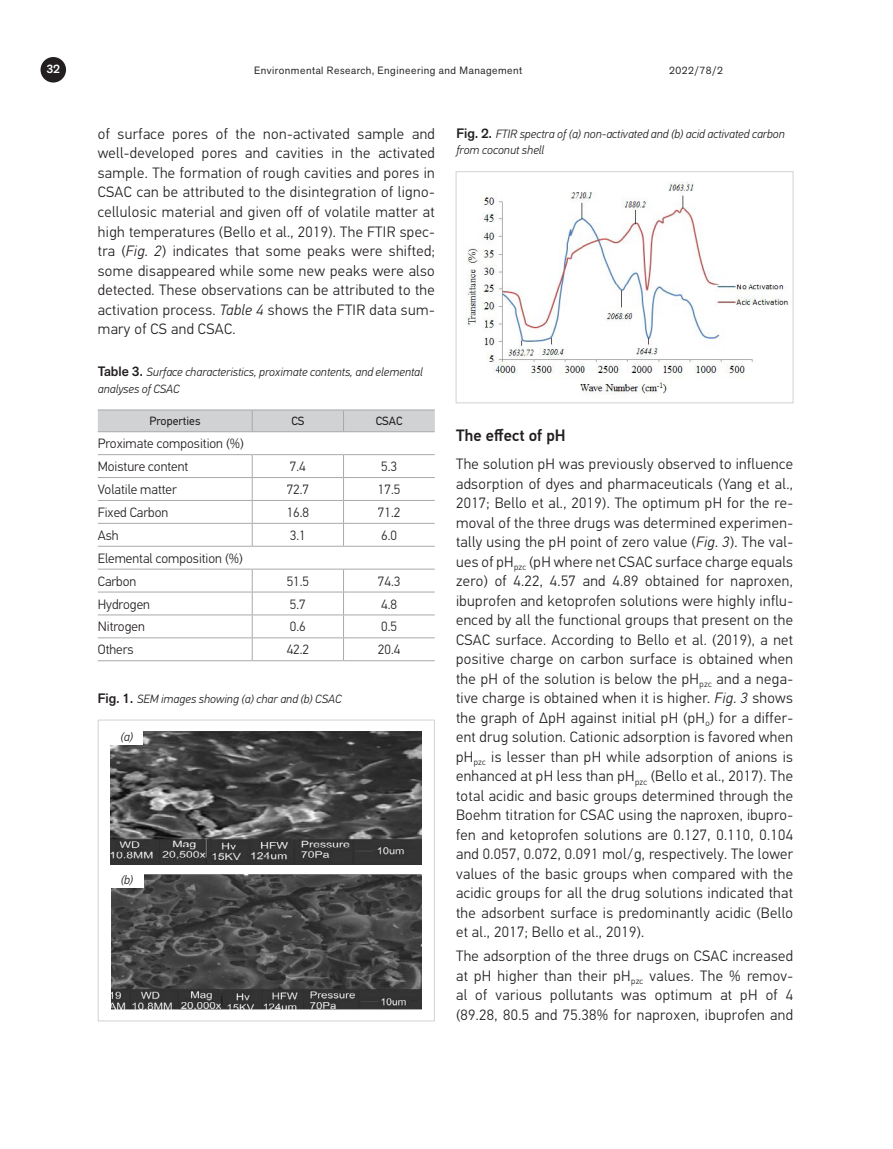
<style>
.page{position:relative;width:893px;height:1149px;background:#fff}
.page>*{position:absolute;margin:0;border:0;box-sizing:border-box;transform-origin:0 0}
.Skyrelis_mazas{font:500 16.5px "PF Din Text Pro";color:#231f20}
.tekstas_EREM{font:300 15px/19.5px "PF Din Text Pro";letter-spacing:.025em;color:#231f20;text-align:justify}
.Table__normal{font:300 13.5px "PF Din Text Pro";color:#231f20}
.Figure__title{font:italic 300 12.45px "PF Din Text Pro";color:#231f20}
.Figure__title-2{font:italic 300 12px/16.5px "PF Din Text Pro";color:#231f20}
.Table__header{font:12px "PF Din Text Pro";color:#231f20}
.t1{font:500 12px "Akzid Grtsk Next";color:#fff}
.t2{font:10.5px "Akzid Grtsk Next";letter-spacing:.05em;color:#231f20}
.s1{font-style:italic}
.s2{font-family:"Akzid Grtsk Next";font-weight:500;font-style:normal;font-size:13.5px}
</style>
<div class="page">
<div style="left:41px;top:57px;width:25px;height:25px;background:#231f20;border-radius:50%"></div>
<hr style="left:98px;top:409px;width:154px;height:1px;background:#a8a9ad">
<hr style="left:252px;top:409px;width:91px;height:1px;background:#a8a9ad">
<hr style="left:343px;top:409px;width:92px;height:1px;background:#a8a9ad">
<div style="left:98px;top:410px;width:337px;height:21px;background:#d1d2d4"></div>
<hr style="left:98px;top:431px;width:154px;height:1px;background:#a8a9ad">
<hr style="left:252px;top:431px;width:91px;height:1px;background:#a8a9ad">
<hr style="left:343px;top:431px;width:92px;height:1px;background:#a8a9ad">
<hr style="left:98px;top:454px;width:154px;height:1px;background:#a8a9ad">
<hr style="left:252px;top:454px;width:91px;height:1px;background:#a8a9ad">
<hr style="left:343px;top:454px;width:92px;height:1px;background:#a8a9ad">
<hr style="left:98px;top:477px;width:154px;height:1px;background:#a8a9ad">
<hr style="left:252px;top:477px;width:91px;height:1px;background:#a8a9ad">
<hr style="left:343px;top:477px;width:92px;height:1px;background:#a8a9ad">
<hr style="left:98px;top:500px;width:154px;height:1px;background:#a8a9ad">
<hr style="left:252px;top:500px;width:91px;height:1px;background:#a8a9ad">
<hr style="left:343px;top:500px;width:92px;height:1px;background:#a8a9ad">
<hr style="left:98px;top:523px;width:154px;height:1px;background:#a8a9ad">
<hr style="left:252px;top:523px;width:91px;height:1px;background:#a8a9ad">
<svg style="left:252px;top:455px;width:1px;height:90px"></svg>
<hr style="left:343px;top:523px;width:92px;height:1px;background:#a8a9ad">
<svg style="left:343px;top:455px;width:1px;height:90px"></svg>
<hr style="left:98px;top:545px;width:154px;height:1px;background:#a8a9ad">
<hr style="left:252px;top:545px;width:91px;height:1px;background:#a8a9ad">
<hr style="left:343px;top:545px;width:92px;height:1px;background:#a8a9ad">
<hr style="left:98px;top:568px;width:154px;height:1px;background:#a8a9ad">
<hr style="left:252px;top:568px;width:91px;height:1px;background:#a8a9ad">
<hr style="left:343px;top:568px;width:92px;height:1px;background:#a8a9ad">
<hr style="left:98px;top:591px;width:154px;height:1px;background:#a8a9ad">
<hr style="left:252px;top:591px;width:91px;height:1px;background:#a8a9ad">
<hr style="left:343px;top:591px;width:92px;height:1px;background:#a8a9ad">
<hr style="left:98px;top:614px;width:154px;height:1px;background:#a8a9ad">
<hr style="left:252px;top:614px;width:91px;height:1px;background:#a8a9ad">
<hr style="left:343px;top:614px;width:92px;height:1px;background:#a8a9ad">
<hr style="left:98px;top:637px;width:154px;height:1px;background:#a8a9ad">
<hr style="left:252px;top:637px;width:91px;height:1px;background:#a8a9ad">
<svg style="left:252px;top:569px;width:1px;height:91px"></svg>
<hr style="left:343px;top:637px;width:92px;height:1px;background:#a8a9ad">
<svg style="left:343px;top:569px;width:1px;height:91px"></svg>
<hr style="left:98px;top:660px;width:154px;height:1px;background:#a8a9ad">
<hr style="left:252px;top:660px;width:91px;height:1px;background:#a8a9ad">
<hr style="left:343px;top:660px;width:92px;height:1px;background:#a8a9ad">
<img style="left:111px;top:874px;width:311px;height:135px">
<img style="left:111px;top:731px;width:311px;height:132px">
<div style="left:111px;top:731px;width:32px;height:13px;background:#fff"></div>
<div style="left:111px;top:874px;width:32px;height:13px;background:#fff"></div>
<img style="left:466px;top:181px;width:323px;height:217px">
<div style="left:456px;top:171px;width:337px;height:232px;border:1px solid #d1d2d4"></div>
<div style="left:98px;top:719px;width:337px;height:301px;border:1px solid #d1d2d4"></div>
<p class="t1" style="left:46px;top:61px;width:15px">32</p>
<p class="t2" style="left:254px;top:63px;width:270px">Environmental Research, Engineering and Management</p>
<p class="t2" style="left:669px;top:63px;width:55px">2022/78/2</p>
<p class="tekstas_EREM" style="left:98px;top:124px;width:339px">of surface pores of the non-activated sample and well-developed pores and cavities in the activated sample. The formation of rough cavities and pores in CSAC can be attributed to the disintegration of ligno&shy;cellulosic material and given off of volatile matter at high temperatures (Bello et al., 2019). The FTIR spec&shy;tra (<span class="s1">Fig. 2</span>) indicates that some peaks were shifted; some disappeared while some new peaks were also detected. These observations can be attributed to the activation process. <span class="s1">Table 4</span> shows the FTIR data sum&shy;mary of CS and CSAC.</p>
<p class="Figure__title-2" style="left:98px;top:364px;width:327px"><span class="s2">Table 3.</span> Surface characteristics, proximate contents, and elemental analyses of CSAC</p>
<p class="Table__header" style="left:150px;top:414px;width:52px">Properties</p>
<p class="Table__header" style="left:291px;top:414px;width:15px">CS</p>
<p class="Table__header" style="left:376px;top:414px;width:28px">CSAC</p>
<p class="Table__normal" style="left:98px;top:436px;width:148px">Proximate composition (%)</p>
<p class="Table__normal" style="left:98px;top:458px;width:92px">Moisture content</p>
<p class="Table__normal" style="left:290px;top:458px;width:17px">7.4</p>
<p class="Table__normal" style="left:381px;top:458px;width:17px">5.3</p>
<p class="Table__normal" style="left:98px;top:481px;width:81px">Volatile matter</p>
<p class="Table__normal" style="left:287px;top:481px;width:24px">72.7</p>
<p class="Table__normal" style="left:378px;top:481px;width:24px">17.5</p>
<p class="Table__normal" style="left:98px;top:504px;width:72px">Fixed Carbon</p>
<p class="Table__normal" style="left:287px;top:504px;width:24px">16.8</p>
<p class="Table__normal" style="left:378px;top:504px;width:24px">71.2</p>
<p class="Table__normal" style="left:98px;top:527px;width:22px">Ash</p>
<p class="Table__normal" style="left:290px;top:527px;width:17px">3.1</p>
<p class="Table__normal" style="left:381px;top:527px;width:17px">6.0</p>
<p class="Table__normal" style="left:98px;top:550px;width:147px">Elemental composition (%)</p>
<p class="Table__normal" style="left:98px;top:573px;width:40px">Carbon</p>
<p class="Table__normal" style="left:287px;top:573px;width:24px">51.5</p>
<p class="Table__normal" style="left:378px;top:573px;width:24px">74.3</p>
<p class="Table__normal" style="left:98px;top:596px;width:54px">Hydrogen</p>
<p class="Table__normal" style="left:290px;top:596px;width:17px">5.7</p>
<p class="Table__normal" style="left:381px;top:596px;width:17px">4.8</p>
<p class="Table__normal" style="left:98px;top:619px;width:49px">Nitrogen</p>
<p class="Table__normal" style="left:290px;top:619px;width:17px">0.6</p>
<p class="Table__normal" style="left:381px;top:619px;width:17px">0.5</p>
<p class="Table__normal" style="left:98px;top:641px;width:37px">Others</p>
<p class="Table__normal" style="left:287px;top:641px;width:24px">42.2</p>
<p class="Table__normal" style="left:378px;top:641px;width:24px">20.4</p>
<p class="Figure__title-2" style="left:98px;top:690px;width:245px"><span class="s2">Fig. 1.</span> SEM images showing (a) char and (b) CSAC</p>
<p class="Figure__title" style="left:121px;top:729px;width:14px">(a)</p>
<p class="Figure__title" style="left:121px;top:872px;width:14px">(b)</p>
<p class="Figure__title-2" style="left:456px;top:126px;width:330px"><span class="s2">Fig. 2.</span> FTIR spectra of (a) non-activated and (b) acid activated carbon from coconut shell</p>
<p class="Skyrelis_mazas" style="left:456px;top:425px;width:111px">The effect of pH</p>
<p class="tekstas_EREM" style="left:456px;top:454px;width:339px">The solution pH was previously observed to influence adsorption of dyes and pharmaceuticals (Yang et al., 2017; Bello et al., 2019). The optimum pH for the re&shy;moval of the three drugs was determined experimen&shy;tally using the pH point of zero value (<span class="s1">Fig. 3</span>). The val&shy;ues of pH<sub>pzc</sub> (pH where net CSAC surface charge equals zero) of 4.22, 4.57 and 4.89 obtained for naproxen, ibuprofen and ketoprofen solutions were highly influ&shy;enced by all the functional groups that present on the CSAC surface. According to Bello et al. (2019), a net positive charge on carbon surface is obtained when the pH of the solution is below the pH<sub>pzc</sub> and a nega&shy;tive charge is obtained when it is higher. <span class="s1">Fig. 3</span> shows the graph of ΔpH against initial pH (pH<sub>o</sub>) for a differ&shy;ent drug solution. Cationic adsorption is favored when pH<sub>pzc</sub> is lesser than pH while adsorption of anions is enhanced at pH less than pH<sub>pzc</sub> (Bello et al., 2017). The total acidic and basic groups determined through the Boehm titration for CSAC using the naproxen, ibupro&shy;fen and ketoprofen solutions are 0.127, 0.110, 0.104 and 0.057, 0.072, 0.091 mol/g, respectively. The lower values of the basic groups when compared with the acidic groups for all the drug solutions indicated that the adsorbent surface is predominantly acidic (Bello et al., 2017; Bello et al., 2019).</p>
<p class="tekstas_EREM" style="left:456px;top:946px;width:338px">The adsorption of the three drugs on CSAC increased at pH higher than their pH<sub>pzc</sub> values. The % remov&shy;al of various pollutants was optimum at pH of 4 (89.28, 80.5 and 75.38% for naproxen, ibuprofen and</p>
</div>
